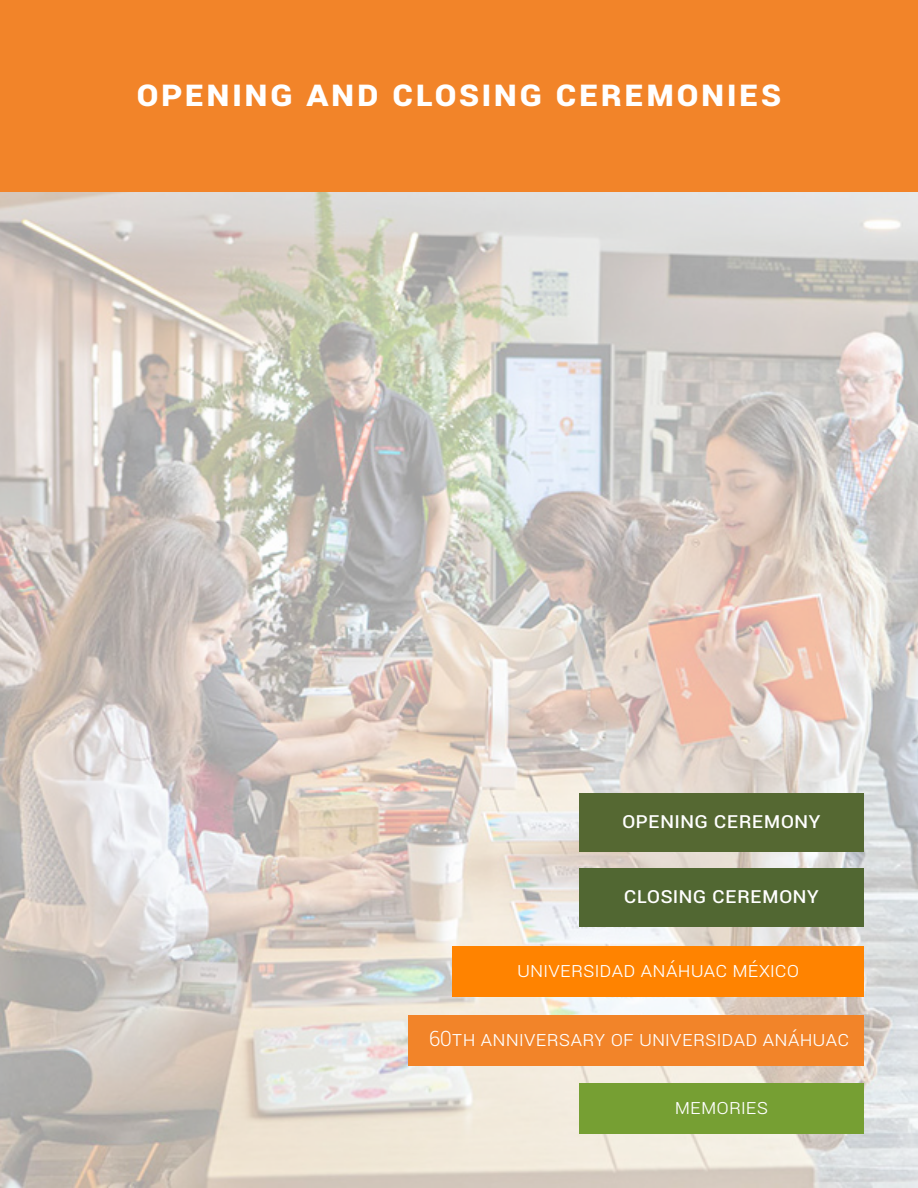
<style>
.page{position:relative;width:918px;height:1188px;background:#fff}
.page>*{position:absolute;margin:0;border:0;box-sizing:border-box;transform-origin:0 0}
.t1{font:700 37.5px "Roboto";letter-spacing:.05em;color:#fff}
.t2{font:22.5px "Roboto";color:#fff}
.t3{font:300 21px "Roboto";color:#fff}
</style>
<div class="page">
<img style="left:0;top:192px;width:918px;height:996px">
<div style="left:0;top:0;width:918px;height:192px;background:#f28429"></div>
<div style="left:579px;top:794px;width:285px;height:58px;background:#556832"></div>
<div style="left:579px;top:868px;width:285px;height:58px;background:#516732"></div>
<div style="left:452px;top:946px;width:412px;height:51px;background:#ff8300"></div>
<div style="left:409px;top:1015px;width:455px;height:50px;background:#f28429"></div>
<div style="left:579px;top:1084px;width:285px;height:50px;background:#769f33"></div>
<h1 class="t1" style="left:137px;top:66px;width:646px">Opening and Closing Ceremonies</h1>
<p class="t2" style="left:622px;top:804px;width:200px">Opening ceremony</p>
<p class="t2" style="left:624px;top:879px;width:197px">Closing Ceremony</p>
<p class="t3" style="left:517px;top:955px;width:284px">Universidad Anáhuac México</p>
<p class="t3" style="left:429px;top:1024px;width:422px">60th Anniversary of Universidad Anáhuac</p>
<p class="t3" style="left:675px;top:1092px;width:95px">Memories</p>
</div>
